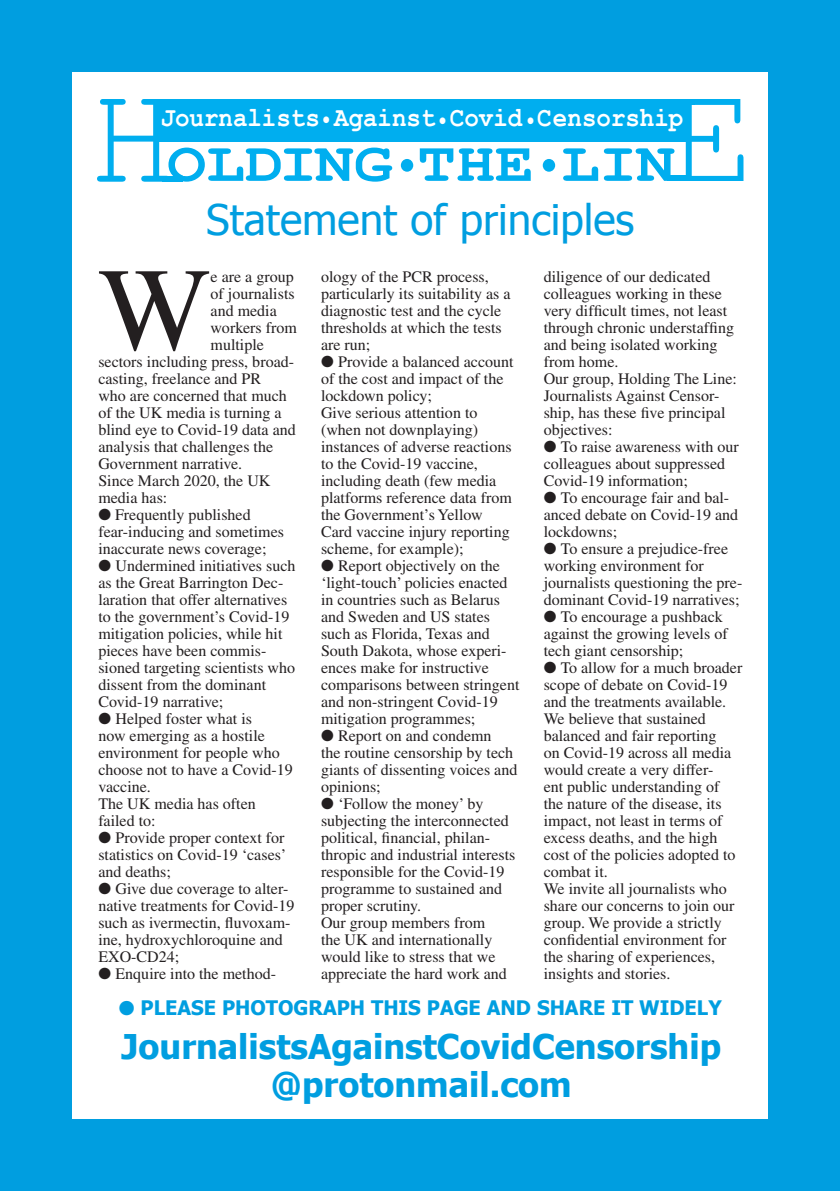
<style>
.page{position:relative;width:840px;height:1191px;background:#fff}
.page>*{position:absolute;margin:0;border:0;box-sizing:border-box;transform-origin:0 0}
.t1{font:145px "Courier New";color:#00aeef}
.t2{font:118.8px "Times";color:#231f20}
.t3{font:700 54.8px "Courier New";color:#00aeef;scale:1.18 1}
.t4{font:42px "Tahoma";color:#009ee0}
.t5{font:700 34px/38px "Tahoma";color:#009ee0;text-align:center}
.t6{font:700 28px "Courier New";color:#fff;scale:.86 1}
.t7{font:700 20px "Tahoma";color:#009ee0}
.t8{font:16px/17px "Times";color:#231f20}
.t9{font:9.4px "Zapf Dingbats";color:#fff;scale:.86 1}
</style>
<div class="page">
<div style="left:0;top:0;width:839px;height:1191px;background:#009ee0"></div>
<div style="left:72px;top:72px;width:695px;height:1047px;background:#fff"></div>
<div style="left:162px;top:99px;width:532px;height:6px;background:#00aeef"></div>
<div style="left:162px;top:176px;width:21px;height:6px;background:#00aeef"></div>
<div style="left:155px;top:136px;width:532px;height:5px;background:#00aeef"></div>
<div style="left:157px;top:101px;width:529px;height:39px;background:#00aeef"></div>
<div style="left:667px;top:175px;width:20px;height:6px;background:#00aeef"></div>
<div style="left:400px;top:159px;width:13px;height:13px;background:#00aeef;border-radius:50%"></div>
<div style="left:542px;top:159px;width:13px;height:13px;background:#00aeef;border-radius:50%"></div>
<p class="t1" style="left:89px;top:47px;width:89px">H</p>
<p class="t1" style="left:667px;top:47px;width:89px">E</p>
<p class="t6" style="left:161px;top:100px;width:608px">Journalists Against Covid Censorship</p>
<p class="t9" style="left:323px;top:115px;width:9px">●</p>
<p class="t9" style="left:439px;top:116px;width:9px">●</p>
<p class="t9" style="left:527px;top:116px;width:9px">●</p>
<p class="t3" style="left:167px;top:130px;width:431px">OLDING THE LIN</p>
<p class="t4" style="left:206px;top:192px;width:429px">Statement of principles</p>
<p class="t2" style="left:98px;top:243px;width:114px">W</p>
<p class="t8" style="left:210px;top:268px;width:85px">e are a group</p>
<p class="t8" style="left:210px;top:285px;width:85px">of journalists</p>
<p class="t8" style="left:210px;top:302px;width:68px">and media</p>
<p class="t8" style="left:210px;top:319px;width:88px">workers from</p>
<p class="t8" style="left:210px;top:336px;width:55px">multiple</p>
<p class="t8" style="left:98px;top:353px;width:197px">sectors including press, broad-</p>
<p class="t8" style="left:98px;top:370px;width:164px">casting, freelance and PR</p>
<p class="t8" style="left:98px;top:387px;width:190px">who are concerned that much</p>
<p class="t8" style="left:98px;top:404px;width:185px">of the UK media is turning a</p>
<p class="t8" style="left:98px;top:421px;width:199px">blind eye to Covid-19 data and</p>
<p class="t8" style="left:98px;top:438px;width:176px">analysis that challenges the</p>
<p class="t8" style="left:98px;top:455px;width:145px">Government narrative.</p>
<p class="t8" style="left:98px;top:472px;width:173px">Since March 2020, the UK media has:</p>
<p class="t8" style="left:98px;top:506px;width:187px">● Frequently published fear-inducing and sometimes inaccurate news coverage;</p>
<p class="t8" style="left:98px;top:557px;width:198px">● Undermined initiatives such as the Great Barrington Dec&shy;laration that offer alternatives to the government’s Covid-19 mitigation policies, while hit pieces have been commis&shy;sioned targeting scientists who dissent from the dominant<br>Covid-19 narrative;</p>
<p class="t8" style="left:98px;top:710px;width:196px">● Helped foster what is<br>now emerging as a hostile environment for people who choose not to have a Covid-19 vaccine.</p>
<p class="t8" style="left:98px;top:795px;width:159px">The UK media has often failed to:</p>
<p class="t8" style="left:98px;top:829px;width:189px;text-align:justify">● Provide proper context for statistics on Covid-19 ‘cases’ and deaths;</p>
<p class="t8" style="left:98px;top:880px;width:197px">● Give due coverage to alter&shy;native treatments for Covid-19 such as ivermectin, fluvoxam&shy;ine, hydroxychloroquine and<br>EXO-CD24;</p>
<p class="t8" style="left:98px;top:965px;width:179px">● Enquire into the method-</p>
<p class="t8" style="left:321px;top:268px;width:191px">ology of the PCR process, particularly its suitability as a diagnostic test and the cycle thresholds at which the tests are run;</p>
<p class="t8" style="left:321px;top:353px;width:194px">● Provide a balanced account of the cost and impact of the lockdown policy;</p>
<p class="t8" style="left:321px;top:404px;width:192px">Give serious attention to (when not downplaying) instances of adverse reactions to the Covid-19 vaccine, including death (few media platforms reference data from the Government’s Yellow<br>Card vaccine injury reporting scheme, for example);</p>
<p class="t8" style="left:321px;top:557px;width:200px">● Report objectively on the ‘light-touch’ policies enacted in countries such as Belarus and Sweden and US states such as Florida, Texas and<br>South Dakota, whose experi&shy;ences make for instructive comparisons between stringent and non-stringent Covid-19 mitigation programmes;</p>
<p class="t8" style="left:321px;top:727px;width:198px">● Report on and condemn<br>the routine censorship by tech giants of dissenting voices and opinions;</p>
<p class="t8" style="left:321px;top:795px;width:196px">● ‘Follow the money’ by subjecting the interconnected political, financial, philan&shy;thropic and industrial interests responsible for the Covid-19 programme to sustained and proper scrutiny.</p>
<p class="t8" style="left:321px;top:914px;width:187px">Our group members from the UK and internationally would like to stress that we appreciate the hard work and</p>
<p class="t8" style="left:543px;top:268px;width:192px">diligence of our dedicated colleagues working in these very difficult times, not least through chronic understaffing and being isolated working from home.</p>
<p class="t8" style="left:543px;top:370px;width:195px">Our group, Holding The Line:<br>Journalists Against Censor&shy;ship, has these five principal objectives:</p>
<p class="t8" style="left:543px;top:438px;width:196px">● To raise awareness with our colleagues about suppressed<br>Covid-19 information;</p>
<p class="t8" style="left:543px;top:489px;width:196px">● To encourage fair and bal&shy;anced debate on Covid-19 and lockdowns;</p>
<p class="t8" style="left:543px;top:540px;width:200px">● To ensure a prejudice-free working environment for journalists questioning the pre&shy;dominant Covid-19 narratives;</p>
<p class="t8" style="left:543px;top:608px;width:185px">● To encourage a pushback against the growing levels of tech giant censorship;</p>
<p class="t8" style="left:543px;top:659px;width:200px">● To allow for a much broader scope of debate on Covid-19 and the treatments available.</p>
<p class="t8" style="left:543px;top:710px;width:193px">We believe that sustained balanced and fair reporting on Covid-19 across all media would create a very differ&shy;ent public understanding of the nature of the disease, its impact, not least in terms of excess deaths, and the high cost of the policies adopted to combat it.</p>
<p class="t8" style="left:543px;top:880px;width:192px">We invite all journalists who share our concerns to join our group. We provide a strictly confidential environment for the sharing of experiences, insights and stories.</p>
<p class="t7" style="left:119px;top:994px;width:604px">● PLEASE PHOTOGRAPH THIS PAGE AND SHARE IT WIDELY</p>
<p class="t5" style="left:121px;top:1028px;width:600px">JournalistsAgainstCovidCensorship @protonmail.com</p>
</div>
